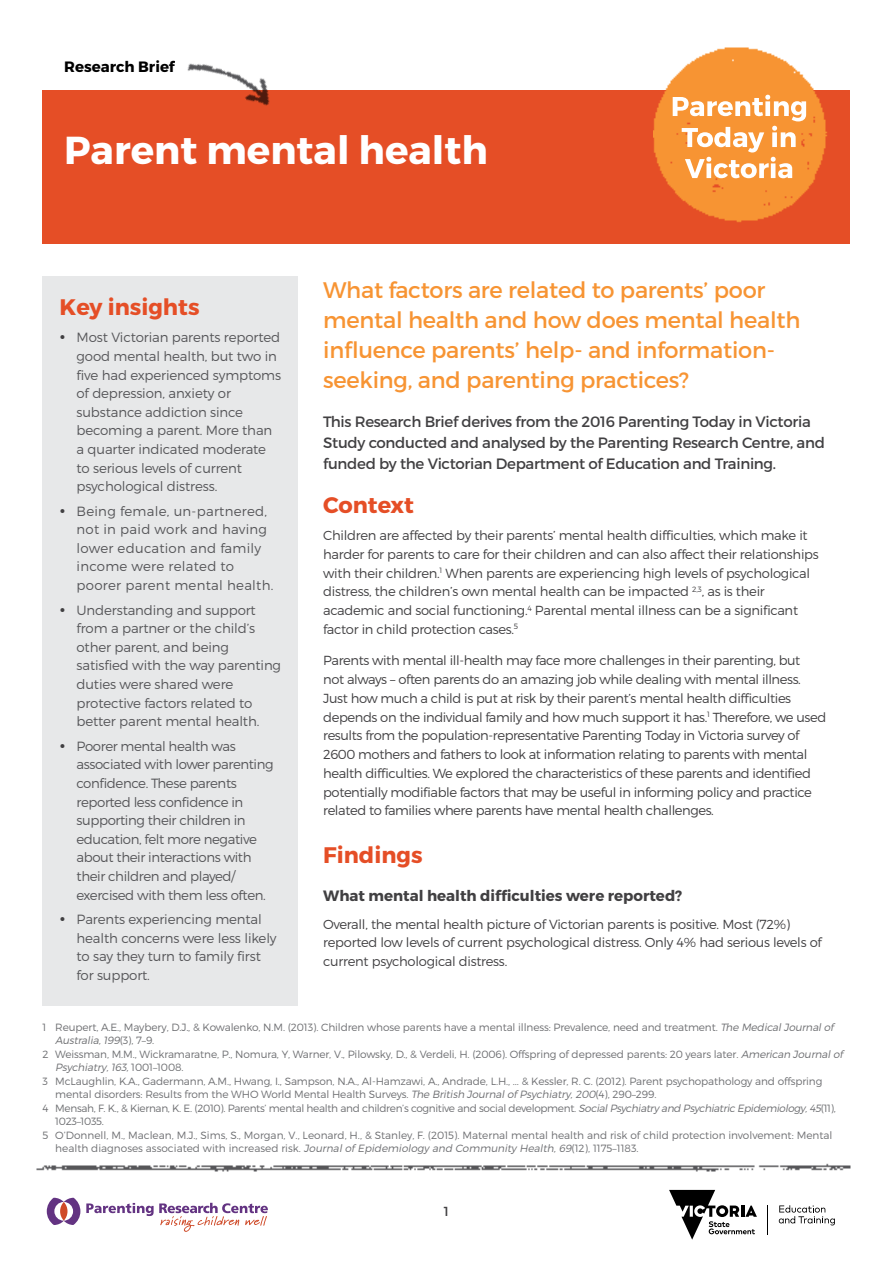
<style>
.page{position:relative;width:893px;height:1263px;background:#fff}
.page>*{position:absolute;margin:0;border:0;box-sizing:border-box;transform-origin:0 0}
.t1{font:700 39px "Montserrat";color:#fff}
.t2{font:22.5px/30px "Montserrat";letter-spacing:-.01em;color:#f79433}
.t3{font:700 22.5px "Montserrat";color:#e54e26}
.t4{font:15px/21px "Montserrat";letter-spacing:-.02em;color:#414042}
.t5{font:700 15px "Montserrat";color:#414042}
.t6{font:700 15px "Montserrat";color:#000}
.t7{font:300 13.35px/18.6px "Montserrat";letter-spacing:-.01em;color:#565659}
.t8{font:300 13.35px/18.6px "Montserrat";letter-spacing:-.03em;color:#565659}
.t9{font:300 13.35px/18.6px "Montserrat";letter-spacing:.02em;color:#565659}
.t10{font:300 13.2px/18.8px "Montserrat";letter-spacing:-.03em;color:#414042}
.t11{font:13.2px "Montserrat";color:#414042}
.t12{font:300 10.5px "Montserrat";letter-spacing:-.01em;color:#6d6e71}
.t13{font:300 10.5px "Montserrat";letter-spacing:-.03em;color:#6d6e71}
.t14{font:italic 300 10.5px "Montserrat";color:#6d6e71}
.s1{color:#414042}
.s2{font-style:italic}
.s3{font-style:normal}
</style>
<div class="page">
<img style="left:36px;top:1163px;width:815px;height:9px">
<svg style="left:86px;top:1203px;width:182px;height:29px"></svg>
<svg style="left:47px;top:1198px;width:33px;height:27px"></svg>
<div style="left:54px;top:1202px;width:19px;height:18px;background:#fff;border-radius:50%"></div>
<svg style="left:60px;top:1202px;width:8px;height:18px"></svg>
<div style="left:43px;top:91px;width:807px;height:153px;background:#e54e26"></div>
<img style="left:653px;top:47px;width:175px;height:176px">
<svg style="left:673px;top:95px;width:133px;height:83px;background:#f9b36f"></svg>
<img style="left:181px;top:63px;width:102px;height:43px">
<svg style="left:767px;top:1205px;width:1px;height:29px"></svg>
<svg style="left:669px;top:1190px;width:88px;height:50px"></svg>
<svg style="left:779px;top:1205px;width:56px;height:20px"></svg>
<div style="left:43px;top:276px;width:255px;height:730px;background:#e7e8e9"></div>
<p class="t6" style="left:64px;top:57px;width:112px">Research Brief</p>
<h1 class="t1" style="left:64px;top:126px;width:425px">Parent mental health</h1>
<h2 class="t3" style="left:60px;top:293px;width:142px">Key insights</h2>
<p class="t7" style="left:77px;top:328px;width:206px;text-indent:-17px"><span class="s1">•</span> Most Victorian parents reported good mental health, but two in five had experienced symptoms of depression, anxiety or substance addiction since becoming a parent. More than a quarter indicated moderate to serious levels of current psychological distress.</p>
<p class="t9" style="left:77px;top:501px;width:198px;text-indent:-17px"><span class="s1">•</span> Being female, un-partnered, not in paid work and having lower education and family income were related to poorer parent mental health.</p>
<p class="t7" style="left:77px;top:600px;width:206px;text-indent:-17px"><span class="s1">•</span> Understanding and support from a partner or the child’s other parent, and being satisfied with the way parenting duties were shared were protective factors related to better parent mental health.</p>
<p class="t8" style="left:77px;top:736px;width:199px;text-indent:-17px"><span class="s1">•</span> Poorer mental health was associated with lower parenting confidence. These parents reported less confidence in supporting their children in education, felt more negative about their interactions with their children and played/ exercised with them less often.</p>
<p class="t7" style="left:77px;top:910px;width:202px;text-indent:-17px"><span class="s1">•</span> Parents experiencing mental health concerns were less likely to say they turn to family first for support.</p>
<h2 class="t2" style="left:323px;top:275px;width:479px">What factors are related to parents’ poor mental health and how does mental health influence parents’ help- and information&shy;seeking, and parenting practices?</h2>
<p class="t4" style="left:323px;top:411px;width:503px">This Research Brief derives from the 2016 Parenting Today in Victoria<br>Study conducted and analysed by the Parenting Research Centre, and funded by the Victorian Department of Education and Training.</p>
<h2 class="t3" style="left:323px;top:491px;width:92px">Context</h2>
<p class="t10" style="left:323px;top:526px;width:497px">Children are affected by their parents’ mental health difficulties, which make it harder for parents to care for their children and can also affect their relationships with their children.<sup>1</sup> When parents are experiencing high levels of psychological distress, the children’s own mental health can be impacted <sup>2,3</sup>, as is their academic and social functioning.<sup>4</sup> Parental mental illness can be a significant factor in child protection cases.<sup>5</sup></p>
<p class="t10" style="left:323px;top:651px;width:505px">Parents with mental ill-health may face more challenges in their parenting, but<br>not always – often parents do an amazing job while dealing with mental illness.<br>Just how much a child is put at risk by their parent’s mental health difficulties depends on the individual family and how much support it has.<sup>1</sup> Therefore, we used results from the population-representative Parenting Today in Victoria survey of 2600 mothers and fathers to look at information relating to parents with mental health difficulties. We explored the characteristics of these parents and identified potentially modifiable factors that may be useful in informing policy and practice related to families where parents have mental health challenges.</p>
<h2 class="t3" style="left:323px;top:841px;width:101px">Findings</h2>
<p class="t5" style="left:323px;top:887px;width:361px">What mental health difficulties were reported?</p>
<p class="t10" style="left:323px;top:914px;width:500px">Overall, the mental health picture of Victorian parents is positive. Most (72%) reported low levels of current psychological distress. Only 4% had serious levels of current psychological distress.</p>
<p class="t12" style="left:43px;top:1021px;width:793px">1 Reupert, A.E., Maybery, D.J., &amp; Kowalenko, N.M. (2013). Children whose parents have a mental illness: Prevalence, need and treatment. <span class="s2">The MedicalJournalof</span></p>
<p class="t14" style="left:55px;top:1034px;width:101px">Australia,199<span class="s3">(3 ) , 7–9 .</span></p>
<p class="t12" style="left:43px;top:1048px;width:802px">2 Weissman, M.M., Wickramaratne, P., Nomura, Y, Warner, V., Pilowsky, D., &amp; Verdeli, H. (2006). Offspring of depressed parents: 20 years later. <span class="s2">American Journalof</span></p>
<p class="t14" style="left:55px;top:1061px;width:130px">Psychiatry,163,<span class="s3">1001–1008.</span></p>
<p class="t12" style="left:43px;top:1075px;width:781px">3 McLaughlin, K.A., Gadermann, A.M., Hwang, I., Sampson, N.A., Al-Hamzawi, A., Andrade, L.H., ... &amp; Kessler, R. C. (2012). Parent psychopathology and offspring</p>
<p class="t12" style="left:55px;top:1088px;width:603px">mental disorders: Results from the WHO World Mental Health Surveys. <span class="s2">The British Journalof Psychiatry,200</span>(4), 290–299.</p>
<p class="t13" style="left:43px;top:1102px;width:795px">4 Mensah, F. K., &amp; Kiernan, K. E. (2010). Parents’ mental health and children’s cognitive and social development. <span class="s2">SocialPsychiatry and Psychiatric Epidemiology,45</span>(11),</p>
<p class="t13" style="left:55px;top:1115px;width:50px">1023–1035.</p>
<p class="t12" style="left:43px;top:1129px;width:791px">5 O’Donnell, M., Maclean, M.J., Sims, S., Morgan, V., Leonard, H., &amp; Stanley, F. (2015). Maternal mental health and risk of child protection involvement: Mental</p>
<p class="t12" style="left:55px;top:1142px;width:585px">health diagnoses associated with increased risk. <span class="s2">Journal of Epidemiology and Community Health, 69</span>(12), 1175–1183.</p>
<p class="t11" style="left:444px;top:1203px;width:7px">1</p>
</div>
